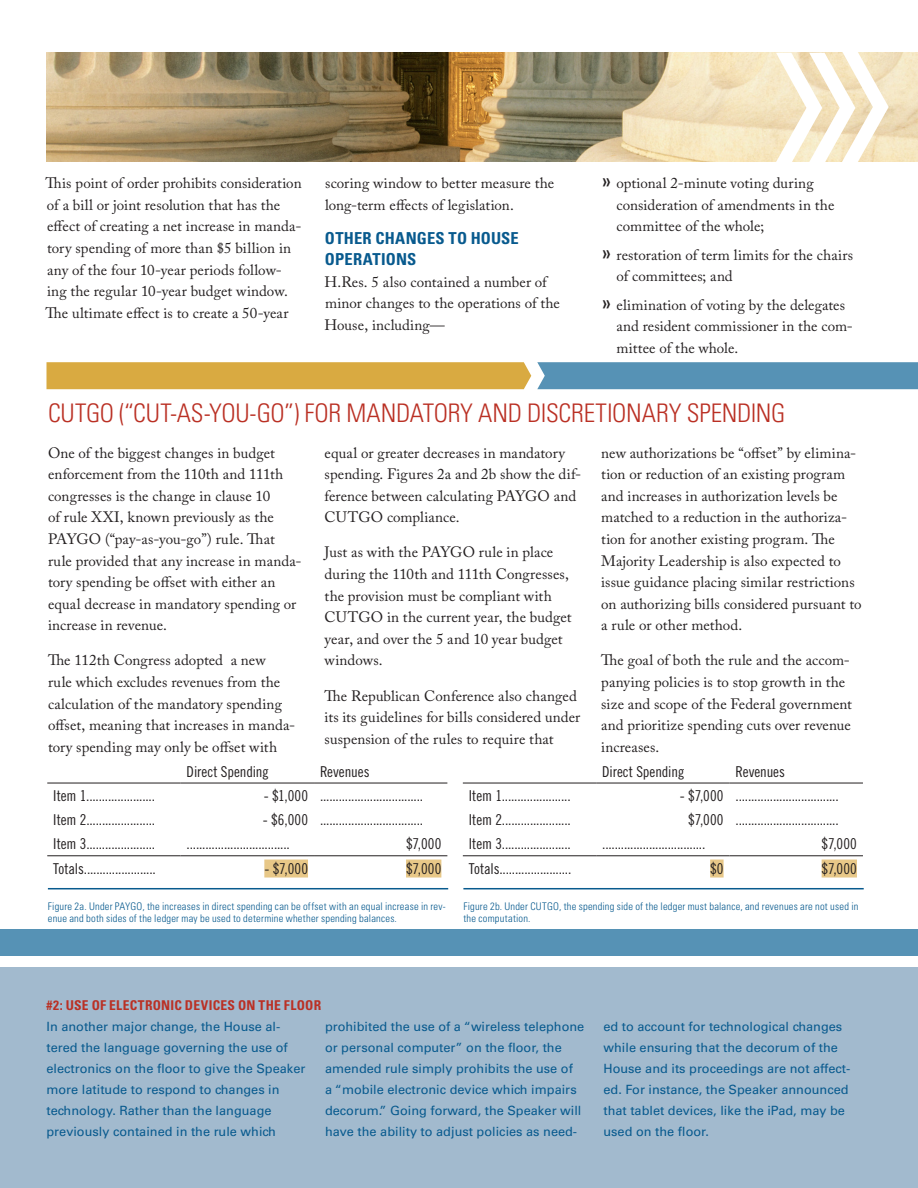
<style>
.page{position:relative;width:918px;height:1188px;background:#fff}
.page>*{position:absolute;margin:0;border:0;box-sizing:border-box;transform-origin:0 0}
.Subhead_02{font:300 condensed 25.65px "Univers LT Std";letter-spacing:-.01em;color:#ba3024}
.Subhead_01{font:700 condensed 16.5px/21px "Univers LT Std";letter-spacing:.01em;color:#085a8e}
.Body_Copy_Text{font:15px/21.6px "Adobe Caslon Pro";letter-spacing:.005em;color:#231f20}
.Body_Copy_Text-2{font:15px "Trade Gothic Cond Eighteen";letter-spacing:-.005em;color:#231f20}
.Bullets{font:15px/21.6px "Adobe Caslon Pro";color:#231f20}
.Body_Copy_Text_after{font:15px/21.6px "Adobe Caslon Pro";letter-spacing:.005em;color:#231f20}
.Sidebar_Subhead{font:700 condensed 13.5px "Univers LT Std";letter-spacing:.02em;color:#ba3024}
.Sidebar_Copy_Text{font:12.75px/21px "Univers LT Std";color:#085a8e}
.Caption_Bi-Line{font:300 condensed 10.5px/12px "Univers LT Std";letter-spacing:.02em;color:#085a8e}
.s1{font-family:"Univers LT Std";font-stretch:condensed;font-size:21px}
</style>
<div class="page">
<div style="left:0;top:929px;width:918px;height:27px;background:#5692b5"></div>
<div style="left:0;top:968px;width:918px;height:220px;background:#a2bace"></div>
<div style="left:537px;top:362px;width:381px;height:27px;background:#5692b5"></div>
<div style="left:46px;top:362px;width:485px;height:27px;background:#d9aa41"></div>
<img style="left:46px;top:53px;width:872px;height:108px">
<svg style="left:775px;top:52px;width:114px;height:110px"></svg>
<hr style="left:47px;top:783px;width:134px;height:1px;background:#231f20">
<hr style="left:181px;top:783px;width:133px;height:1px;background:#231f20">
<hr style="left:314px;top:783px;width:133px;height:1px;background:#231f20">
<hr style="left:47px;top:855px;width:134px;height:1px;background:#231f20">
<hr style="left:181px;top:855px;width:133px;height:1px;background:#231f20">
<hr style="left:314px;top:855px;width:133px;height:1px;background:#231f20">
<div style="left:264px;top:860px;width:44px;height:18px;background:#e8c888"></div>
<div style="left:406px;top:860px;width:35px;height:18px;background:#e8c888"></div>
<hr style="left:463px;top:888px;width:401px;height:1px;background:#085a8e">
<hr style="left:48px;top:888px;width:400px;height:1px;background:#085a8e">
<hr style="left:463px;top:783px;width:133px;height:1px;background:#231f20">
<hr style="left:596px;top:783px;width:134px;height:1px;background:#231f20">
<hr style="left:730px;top:783px;width:133px;height:1px;background:#231f20">
<hr style="left:463px;top:855px;width:133px;height:1px;background:#231f20">
<hr style="left:596px;top:855px;width:134px;height:1px;background:#231f20">
<hr style="left:730px;top:855px;width:133px;height:1px;background:#231f20">
<div style="left:710px;top:860px;width:14px;height:18px;background:#e8c888"></div>
<div style="left:822px;top:860px;width:35px;height:18px;background:#e8c888"></div>
<p class="Body_Copy_Text" style="left:46px;top:172px;width:258px">This point of order prohibits consideration of a bill or joint resolution that has the effect of creating a net increase in manda&shy;tory spending of more than $5 billion in any of the four 10-year periods follow&shy;ing the regular 10-year budget window.<br>The ultimate effect is to create a 50-year</p>
<p class="Body_Copy_Text" style="left:325px;top:172px;width:231px">scoring window to better measure the long-term effects of legislation.</p>
<p class="Subhead_01" style="left:325px;top:228px;width:195px">OTHER CHANGES TO HOUSE<br>OPERATIONS</p>
<p class="Body_Copy_Text_after" style="left:324px;top:271px;width:237px">H.Res. 5 also contained a number of minor changes to the operations of the<br>House, including—</p>
<p class="Bullets" style="left:617px;top:172px;width:219px;text-indent:-15px"><span class="s1">»</span> optional 2-minute voting during consideration of amendments in the committee of the whole;</p>
<p class="Bullets" style="left:616px;top:244px;width:238px;text-indent:-15px"><span class="s1">»</span> restoration of term limits for the chairs of committees; and</p>
<p class="Bullets" style="left:616px;top:294px;width:238px;text-indent:-15px"><span class="s1">»</span> elimination of voting by the delegates and resident commissioner in the com&shy;mittee of the whole.</p>
<p class="Subhead_02" style="left:48px;top:398px;width:739px">CUTGO (“CUT-AS-YOU-GO”) FOR MANDATORY AND DISCRETIONARY SPENDING</p>
<p class="Body_Copy_Text" style="left:48px;top:442px;width:255px">One of the biggest changes in budget enforcement from the 110th and 111th congresses is the change in clause 10<br>of rule XXI, known previously as the PAYGO (“pay-as-you-go”) rule. That rule provided that any increase in manda&shy;tory spending be offset with either an equal decrease in mandatory spending or increase in revenue.</p>
<p class="Body_Copy_Text" style="left:48px;top:649px;width:249px">The 112th Congress adopted a new<br>rule which excludes revenues from the calculation of the mandatory spending offset, meaning that increases in manda&shy;tory spending may only be offset with</p>
<p class="Body_Copy_Text" style="left:325px;top:442px;width:258px">equal or greater decreases in mandatory spending. Figures 2a and 2b show the dif&shy;ference between calculating PAYGO and CUTGO compliance.</p>
<p class="Body_Copy_Text" style="left:325px;top:541px;width:248px">Just as with the PAYGO rule in place during the 110th and 111th Congresses, the provision must be compliant with<br>CUTGO in the current year, the budget year, and over the 5 and 10 year budget windows.</p>
<p class="Body_Copy_Text" style="left:325px;top:685px;width:257px">The Republican Conference also changed its its guidelines for bills considered under suspension of the rules to require that</p>
<p class="Body_Copy_Text" style="left:601px;top:442px;width:262px">new authorizations be “offset” by elimina&shy;tion or reduction of an existing program and increases in authorization levels be matched to a reduction in the authoriza&shy;tion for another existing program. The Majority Leadership is also expected to issue guidance placing similar restrictions on authorizing bills considered pursuant to a rule or other method.</p>
<p class="Body_Copy_Text" style="left:601px;top:649px;width:252px">The goal of both the rule and the accom&shy;panying policies is to stop growth in the size and scope of the Federal government and prioritize spending cuts over revenue increases.</p>
<p class="Body_Copy_Text-2" style="left:187px;top:763px;width:84px">Direct Spending</p>
<p class="Body_Copy_Text-2" style="left:320px;top:763px;width:51px">Revenues</p>
<p class="Body_Copy_Text-2" style="left:602px;top:763px;width:84px">Direct Spending</p>
<p class="Body_Copy_Text-2" style="left:736px;top:763px;width:51px">Revenues</p>
<p class="Body_Copy_Text-2" style="left:53px;top:787px;width:103px">Item 1......................</p>
<p class="Body_Copy_Text-2" style="left:264px;top:787px;width:46px">- $1,000</p>
<p class="Body_Copy_Text-2" style="left:320px;top:787px;width:105px">.................................</p>
<p class="Body_Copy_Text-2" style="left:53px;top:811px;width:103px">Item 2......................</p>
<p class="Body_Copy_Text-2" style="left:263px;top:811px;width:47px">- $6,000</p>
<p class="Body_Copy_Text-2" style="left:320px;top:811px;width:105px">.................................</p>
<p class="Body_Copy_Text-2" style="left:53px;top:835px;width:103px">Item 3......................</p>
<p class="Body_Copy_Text-2" style="left:187px;top:835px;width:105px">.................................</p>
<p class="Body_Copy_Text-2" style="left:406px;top:835px;width:37px">$7,000</p>
<p class="Body_Copy_Text-2" style="left:53px;top:860px;width:104px">Totals.......................</p>
<p class="Body_Copy_Text-2" style="left:264px;top:860px;width:45px">- $7,000</p>
<p class="Body_Copy_Text-2" style="left:406px;top:860px;width:37px">$7,000</p>
<p class="Body_Copy_Text-2" style="left:469px;top:787px;width:103px">Item 1......................</p>
<p class="Body_Copy_Text-2" style="left:680px;top:787px;width:45px">- $7,000</p>
<p class="Body_Copy_Text-2" style="left:736px;top:787px;width:105px">.................................</p>
<p class="Body_Copy_Text-2" style="left:469px;top:811px;width:103px">Item 2......................</p>
<p class="Body_Copy_Text-2" style="left:688px;top:811px;width:37px">$7,000</p>
<p class="Body_Copy_Text-2" style="left:736px;top:811px;width:105px">.................................</p>
<p class="Body_Copy_Text-2" style="left:469px;top:835px;width:103px">Item 3......................</p>
<p class="Body_Copy_Text-2" style="left:602px;top:835px;width:105px">.................................</p>
<p class="Body_Copy_Text-2" style="left:822px;top:835px;width:37px">$7,000</p>
<p class="Body_Copy_Text-2" style="left:469px;top:860px;width:104px">Totals.......................</p>
<p class="Body_Copy_Text-2" style="left:710px;top:860px;width:15px">$0</p>
<p class="Body_Copy_Text-2" style="left:822px;top:860px;width:37px">$7,000</p>
<p class="Caption_Bi-Line" style="left:48px;top:900px;width:399px">Figure 2a. Under PAYGO, the increases in direct spending can be offset with an equal increase in rev&shy;enue and both sides of the ledger may be used to determine whether spending balances.</p>
<p class="Caption_Bi-Line" style="left:463px;top:900px;width:397px">Figure 2b. Under CUTGO, the spending side of the ledger must balance, and revenues are not used in the computation.</p>
<p class="Sidebar_Subhead" style="left:46px;top:997px;width:276px">#2: USE OF ELECTRONIC DEVICES ON THE FLOOR</p>
<p class="Sidebar_Copy_Text" style="left:46px;top:1016px;width:261px">In another major change, the House al&shy;tered the language governing the use of electronics on the floor to give the Speaker more latitude to respond to changes in technology. Rather than the language previously contained in the rule which</p>
<p class="Sidebar_Copy_Text" style="left:325px;top:1016px;width:261px">prohibited the use of a “wireless telephone or personal computer” on the floor, the amended rule simply prohibits the use of<br>a “mobile electronic device which impairs decorum.” Going forward, the Speaker will have the ability to adjust policies as need-</p>
<p class="Sidebar_Copy_Text" style="left:603px;top:1016px;width:248px">ed to account for technological changes while ensuring that the decorum of the House and its proceedings are not affect&shy;ed. For instance, the Speaker announced that tablet devices, like the iPad, may be used on the floor.</p>
</div>
